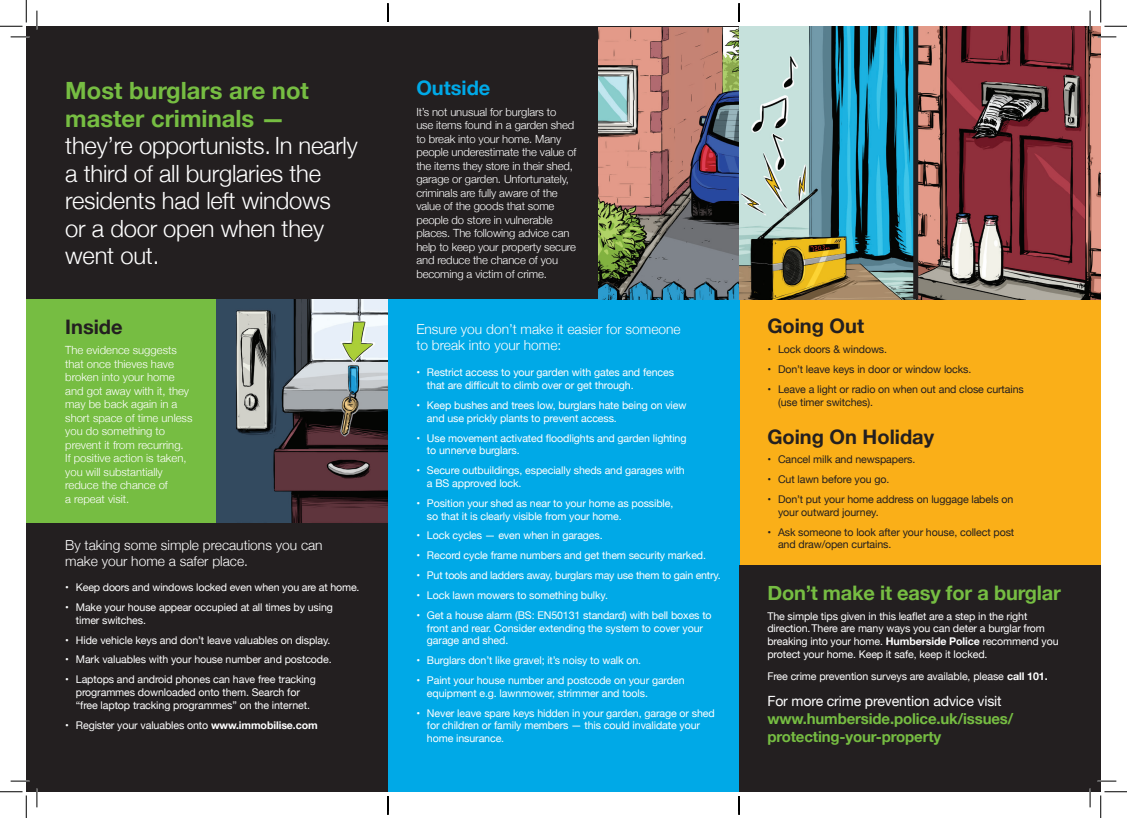
<style>
.page{position:relative;width:1127px;height:818px;background:#fff}
.page>*{position:absolute;margin:0;border:0;box-sizing:border-box;transform-origin:0 0}
.t1{font:300 23.75px/27.5px "Helvetica Neue";letter-spacing:-.01em;color:#fff}
.t2{font:700 23.75px/27.5px "Helvetica Neue";color:#76bd42}
.t3{font:700 20px "Helvetica Neue";color:#231f20}
.t4{font:700 20px "Helvetica Neue";letter-spacing:-.01em;color:#76bd42}
.t5{font:700 20px "Helvetica Neue";color:#00a9e7}
.t6{font:700 15px/18px "Helvetica Neue";letter-spacing:-.01em;color:#76bd42}
.t7{font:14px "Helvetica Neue";letter-spacing:-.01em;color:#fff}
.t8{font:300 13.75px/16.5px "Helvetica Neue";color:#fff}
.t9{font:300 11.25px/13.5px "Helvetica Neue";letter-spacing:-.01em;color:#fff}
.t10{font:10.62px/12.8px "Helvetica Neue";letter-spacing:-.01em;color:#fff}
.t11{font:10.62px/12.8px "Helvetica Neue";letter-spacing:-.01em;color:#231f20}
.s1{font-weight:700}
</style>
<div class="page">
<div style="left:26px;top:26px;width:362px;height:766px;background:#231f20"></div>
<div style="left:738px;top:294px;width:362px;height:355px;background:#faaf18"></div>
<div style="left:388px;top:299px;width:350px;height:493px;background:#00a9e7"></div>
<div style="left:388px;top:26px;width:350px;height:273px;background:#231f20"></div>
<div style="left:739px;top:565px;width:361px;height:227px;background:#231f20"></div>
<div style="left:26px;top:299px;width:362px;height:223px;background:#76bd42"></div>
<img style="left:598px;top:26px;width:502px;height:273px">
<img style="left:217px;top:299px;width:171px;height:223px">
<div style="left:913px;top:26px;width:5px;height:273px;background:#231f20"></div>
<svg style="left:11px;top:36px;width:18px;height:2px"></svg>
<svg style="left:1097px;top:36px;width:18px;height:2px"></svg>
<svg style="left:11px;top:780px;width:18px;height:2px"></svg>
<svg style="left:1097px;top:780px;width:18px;height:2px"></svg>
<svg style="left:36px;top:11px;width:2px;height:18px"></svg>
<svg style="left:36px;top:788px;width:2px;height:19px"></svg>
<svg style="left:1088px;top:11px;width:2px;height:18px"></svg>
<svg style="left:1089px;top:788px;width:1px;height:19px"></svg>
<svg style="left:0;top:0;width:27px;height:27px"></svg>
<svg style="left:0;top:791px;width:27px;height:27px"></svg>
<svg style="left:1100px;top:0;width:26px;height:27px"></svg>
<svg style="left:1100px;top:791px;width:26px;height:27px"></svg>
<svg style="left:387px;top:3px;width:1px;height:19px"></svg>
<svg style="left:387px;top:796px;width:1px;height:19px"></svg>
<svg style="left:738px;top:3px;width:1px;height:19px"></svg>
<svg style="left:738px;top:796px;width:1px;height:19px"></svg>
<h1 class="t2" style="left:65px;top:77px;width:245px">Most burglars are not master criminals —</h1>
<h1 class="t1" style="left:65px;top:130px;width:294px">they’re opportunists. In nearly a third of all burglaries the residents had left windows<br>or a door open when they went out.</h1>
<h2 class="t3" style="left:65px;top:311px;width:59px">Inside</h2>
<p class="t9" style="left:65px;top:343px;width:129px">The evidence suggests that once thieves have broken into your home and got away with it, they may be back again in a short space of time unless you do something to prevent it from recurring.<br>If positive action is taken, you will substantially reduce the chance of<br>a repeat visit.</p>
<p class="t8" style="left:65px;top:536px;width:259px">By taking some simple precautions you can make your home a safer place.</p>
<p class="t10" style="left:65px;top:581px;width:296px">• Keep doors and windows locked even when you are at home.</p>
<p class="t10" style="left:76px;top:601px;width:258px;text-indent:-11px">• Make your house appear occupied at all times by using timer switches.</p>
<p class="t10" style="left:65px;top:634px;width:267px">• Hide vehicle keys and don’t leave valuables on display.</p>
<p class="t10" style="left:65px;top:654px;width:268px">• Mark valuables with your house number and postcode.</p>
<p class="t10" style="left:65px;top:674px;width:252px;text-align:center">• Laptops and android phones can have free tracking programmes downloaded onto them. Search for<br>“free laptop tracking programmes” on the internet.</p>
<p class="t10" style="left:65px;top:719px;width:254px">• Register your valuables onto <span class="s1">www.immobilise.com</span></p>
<h2 class="t5" style="left:416px;top:73px;width:76px">Outside</h2>
<p class="t9" style="left:416px;top:105px;width:161px">It’s not unusual for burglars to<br>use items found in a garden shed to break into your home. Many people underestimate the value of the items they store in their shed, garage or garden. Unfortunately, criminals are fully aware of the value of the goods that some people do store in vulnerable places. The following advice can help to keep your property secure and reduce the chance of you becoming a victim of crime.</p>
<p class="t8" style="left:416px;top:320px;width:266px">Ensure you don’t make it easier for someone to break into your home:</p>
<p class="t10" style="left:427px;top:367px;width:248px;text-indent:-11px">• Restrict access to your garden with gates and fences that are difficult to climb over or get through.</p>
<p class="t10" style="left:427px;top:399px;width:261px;text-indent:-11px">• Keep bushes and trees low, burglars hate being on view and use prickly plants to prevent access.</p>
<p class="t10" style="left:427px;top:432px;width:261px;text-indent:-11px">• Use movement activated floodlights and garden lighting to unnerve burglars.</p>
<p class="t10" style="left:427px;top:465px;width:259px;text-indent:-11px">• Secure outbuildings, especially sheds and garages with a BS approved lock.</p>
<p class="t10" style="left:427px;top:497px;width:248px;text-indent:-11px">• Position your shed as near to your home as possible, so that it is clearly visible from your home.</p>
<p class="t10" style="left:416px;top:530px;width:188px">• Lock cycles — even when in garages.</p>
<p class="t10" style="left:416px;top:550px;width:291px">• Record cycle frame numbers and get them security marked.</p>
<p class="t10" style="left:416px;top:569px;width:306px">• Put tools and ladders away, burglars may use them to gain entry.</p>
<p class="t10" style="left:416px;top:589px;width:193px">• Lock lawn mowers to something bulky.</p>
<p class="t10" style="left:427px;top:609px;width:286px;text-indent:-11px">• Get a house alarm (BS: EN50131 standard) with bell boxes to front and rear. Consider extending the system to cover your garage and shed.</p>
<p class="t10" style="left:416px;top:654px;width:226px">• Burglars don’t like gravel; it’s noisy to walk on.</p>
<p class="t10" style="left:427px;top:674px;width:259px;text-indent:-11px">• Paint your house number and postcode on your garden equipment e.g. lawnmower, strimmer and tools.</p>
<p class="t10" style="left:427px;top:707px;width:289px;text-indent:-11px">• Never leave spare keys hidden in your garden, garage or shed for children or family members — this could invalidate your home insurance.</p>
<h2 class="t3" style="left:767px;top:311px;width:98px">Going Out</h2>
<p class="t11" style="left:767px;top:344px;width:121px">• Lock doors &amp; windows.</p>
<p class="t11" style="left:767px;top:364px;width:205px">• Don’t leave keys in door or window locks.</p>
<p class="t11" style="left:777px;top:383px;width:247px;text-indent:-11px">• Leave a light or radio on when out and close curtains (use timer switches).</p>
<h2 class="t3" style="left:767px;top:421px;width:168px">Going On Holiday</h2>
<p class="t11" style="left:767px;top:454px;width:149px">• Cancel milk and newspapers.</p>
<p class="t11" style="left:767px;top:474px;width:123px">• Cut lawn before you go.</p>
<p class="t11" style="left:777px;top:493px;width:237px;text-indent:-11px">• Don’t put your home address on luggage labels on your outward journey.</p>
<p class="t11" style="left:777px;top:526px;width:238px;text-indent:-11px">• Ask someone to look after your house, collect post and draw/open curtains.</p>
<h2 class="t4" style="left:767px;top:577px;width:295px">Don’t make it easy for a burglar</h2>
<p class="t10" style="left:767px;top:610px;width:293px">The simple tips given in this leaflet are a step in the right direction.There are many ways you can deter a burglar from breaking into your home. <span class="s1">Humberside Police</span> recommend you protect your home. Keep it safe, keep it locked.</p>
<p class="t10" style="left:767px;top:670px;width:282px">Free crime prevention surveys are available, please <span class="s1">call 101.</span></p>
<h3 class="t7" style="left:767px;top:691px;width:236px">For more crime prevention advice visit</h3>
<h3 class="t6" style="left:767px;top:710px;width:247px">www.humberside.police.uk/issues/ protecting-your-property</h3>
</div>
